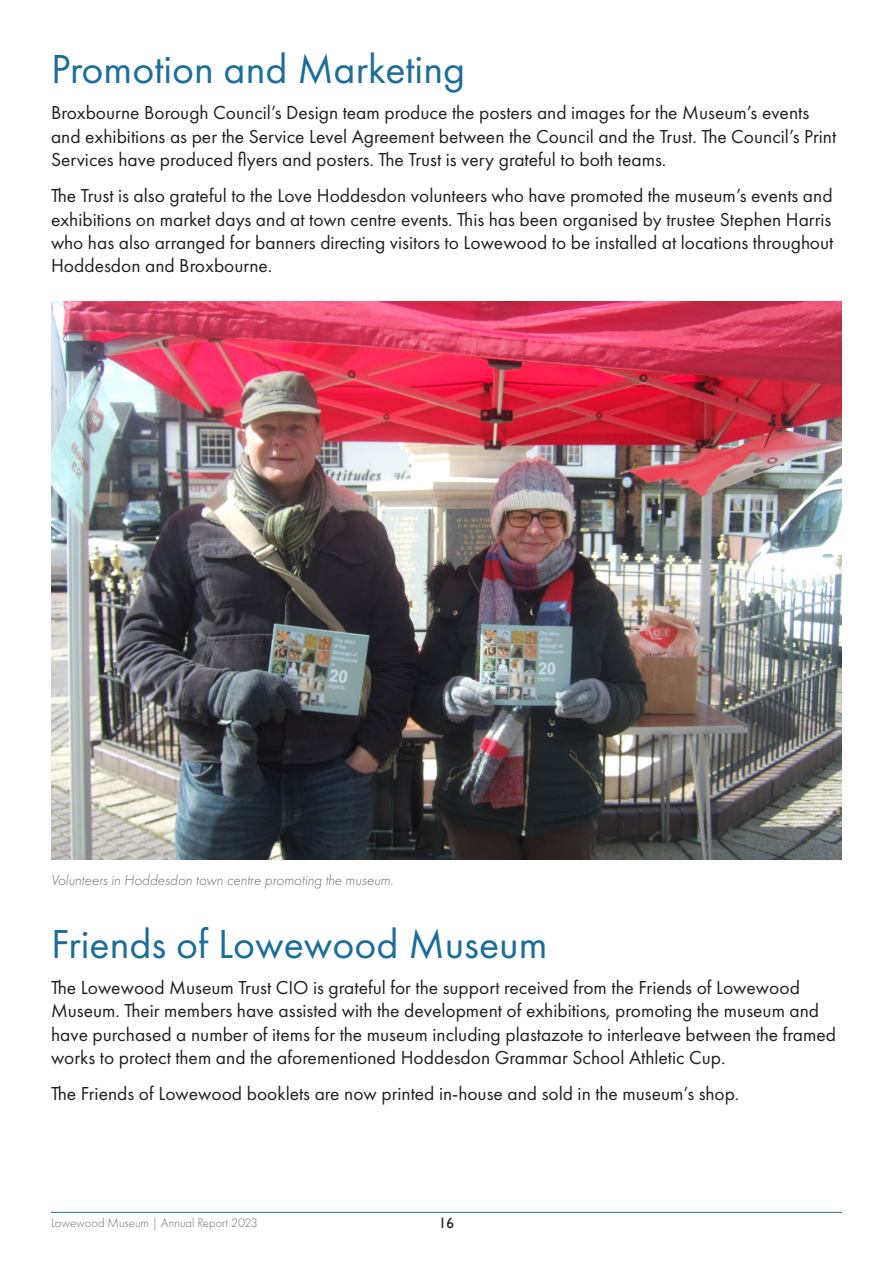
<style>
.page{position:relative;width:893px;height:1263px;background:#fff}
.page>*{position:absolute;margin:0;border:0;box-sizing:border-box;transform-origin:0 0}
.t1{font:42px "Futura PT";color:#1c6e9a}
.t2{font:19.5px/23.4px "Futura PT";color:#231f20}
.t3{font:italic 300 15px "Futura PT";color:#6c6d70}
.t4{font:15px "Gill Sans";color:#231f20}
.t5{font:300 12.75px "Futura PT";color:#6c6d70}
</style>
<div class="page">
<hr style="left:51px;top:1212px;width:791px;height:1px;background:#1c6e9a">
<img style="left:51px;top:302px;width:791px;height:557px">
<p class="t1" style="left:51px;top:44px;width:416px">Promotion and Marketing</p>
<p class="t2" style="left:51px;top:101px;width:787px">Broxbourne Borough Council’s Design team produce the posters and images for the Museum’s events and exhibitions as per the Service Level Agreement between the Council and the Trust. The Council’s Print<br>Services have produced flyers and posters. The Trust is very grateful to both teams.</p>
<p class="t2" style="left:51px;top:184px;width:784px;text-align:justify">The Trust is also grateful to the Love Hoddesdon volunteers who have promoted the museum’s events and exhibitions on market days and at town centre events. This has been organised by trustee Stephen Harris who has also arranged for banners directing visitors to Lowewood to be installed at locations throughout Hoddesdon and Broxbourne.</p>
<p class="t3" style="left:51px;top:872px;width:344px">Volunteers in Hoddesdon town centre promoting the museum.</p>
<p class="t1" style="left:51px;top:919px;width:498px">Friends of Lowewood Museum</p>
<p class="t2" style="left:51px;top:975px;width:787px">The Lowewood Museum Trust CIO is grateful for the support received from the Friends of Lowewood Museum. Their members have assisted with the development of exhibitions, promoting the museum and have purchased a number of items for the museum including plastazote to interleave between the framed works to protect them and the aforementioned Hoddesdon Grammar School Athletic Cup.</p>
<p class="t2" style="left:51px;top:1082px;width:690px">The Friends of Lowewood booklets are now printed in-house and sold in the museum’s shop.</p>
<p class="t5" style="left:51px;top:1216px;width:208px">Lowewood Museum | Annual Report 2023</p>
<p class="t4" style="left:439px;top:1214px;width:16px">16</p>
</div>
